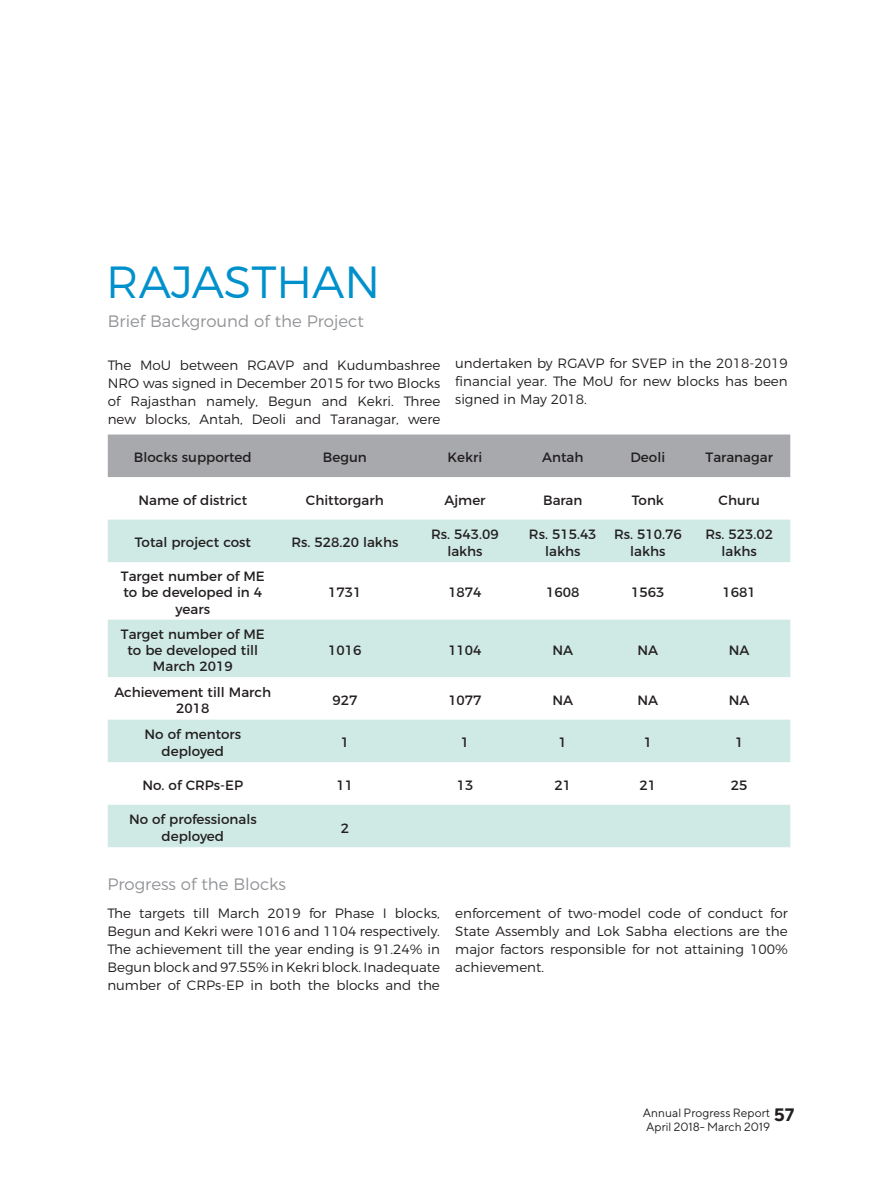
<style>
.page{position:relative;width:893px;height:1191px;background:#fff}
.page>*{position:absolute;margin:0;border:0;box-sizing:border-box;transform-origin:0 0}
.t1{font:300 45px "Montserrat";color:#0091cc}
.t2{font:300 16.5px "Montserrat";color:#919396}
.t3{font:300 13.5px/18px "Montserrat";color:#231f20;text-align:justify}
.t4{font:13.5px/16.2px "Montserrat";color:#231f20;text-align:center}
.t5{font:12px/14.4px "TT Norms";color:#231f20}
.s1{font-weight:700;font-size:18px}
</style>
<div class="page">
<div style="left:108px;top:434px;width:682px;height:43px;background:#a8a9ad"></div>
<svg style="left:108px;top:519px;width:682px;height:328px;fill:#cfeae4"></svg>
<h1 class="t1" style="left:106px;top:247px;width:276px">RAJASTHAN</h1>
<p class="t2" style="left:108px;top:308px;width:258px">Brief Background of the Project</p>
<p class="t3" style="left:108px;top:355px;width:334px">The MoU between RGAVP and Kudumbashree NRO was signed in December 2015 for two Blocks of Rajasthan namely, Begun and Kekri. Three new blocks, Antah, Deoli and Taranagar, were</p>
<p class="t4" style="left:134px;top:448px;width:119px">Blocks supported</p>
<p class="t4" style="left:323px;top:448px;width:45px">Begun</p>
<p class="t4" style="left:448px;top:448px;width:36px">Kekri</p>
<p class="t4" style="left:542px;top:448px;width:43px">Antah</p>
<p class="t4" style="left:630px;top:448px;width:36px">Deoli</p>
<p class="t4" style="left:706px;top:448px;width:69px">Taranagar</p>
<p class="t4" style="left:138px;top:491px;width:110px">Name of district</p>
<p class="t4" style="left:306px;top:491px;width:79px">Chittorgarh</p>
<p class="t4" style="left:444px;top:491px;width:43px">Ajmer</p>
<p class="t4" style="left:543px;top:491px;width:41px">Baran</p>
<p class="t4" style="left:632px;top:491px;width:34px">Tonk</p>
<p class="t4" style="left:719px;top:491px;width:43px">Churu</p>
<p class="t4" style="left:135px;top:533px;width:118px">Total project cost</p>
<p class="t4" style="left:291px;top:533px;width:109px">Rs. 528.20 lakhs</p>
<p class="t4" style="left:431px;top:525px;width:69px">Rs. 543.09 lakhs</p>
<p class="t4" style="left:529px;top:525px;width:69px">Rs. 515.43 lakhs</p>
<p class="t4" style="left:614px;top:525px;width:69px">Rs. 510.76 lakhs</p>
<p class="t4" style="left:705px;top:525px;width:69px">Rs. 523.02 lakhs</p>
<p class="t4" style="left:121px;top:567px;width:145px">Target number of ME to be developed in 4 years</p>
<p class="t3" style="left:455px;top:353px;width:334px">undertaken by RGAVP for SVEP in the 2018-2019 financial year. The MoU for new blocks has been signed in May 2018.</p>
<p class="t4" style="left:328px;top:583px;width:35px">1731</p>
<p class="t4" style="left:448px;top:583px;width:35px">1874</p>
<p class="t4" style="left:546px;top:583px;width:35px">1608</p>
<p class="t4" style="left:631px;top:583px;width:35px">1563</p>
<p class="t4" style="left:723px;top:583px;width:35px">1681</p>
<p class="t4" style="left:121px;top:624px;width:145px">Target number of ME to be developed till<br>March 2019</p>
<p class="t4" style="left:328px;top:641px;width:35px">1016</p>
<p class="t4" style="left:448px;top:641px;width:35px">1104</p>
<p class="t4" style="left:552px;top:641px;width:22px">NA</p>
<p class="t4" style="left:637px;top:641px;width:22px">NA</p>
<p class="t4" style="left:729px;top:641px;width:22px">NA</p>
<p class="t4" style="left:114px;top:683px;width:158px">Achievement till March<br>2018</p>
<p class="t4" style="left:332px;top:691px;width:26px">927</p>
<p class="t4" style="left:448px;top:691px;width:35px">1077</p>
<p class="t4" style="left:552px;top:691px;width:22px">NA</p>
<p class="t4" style="left:637px;top:691px;width:22px">NA</p>
<p class="t4" style="left:729px;top:691px;width:22px">NA</p>
<p class="t4" style="left:144px;top:725px;width:98px">No of mentors deployed</p>
<p class="t4" style="left:341px;top:733px;width:10px">1</p>
<p class="t4" style="left:461px;top:733px;width:10px">1</p>
<p class="t4" style="left:559px;top:733px;width:10px">1</p>
<p class="t4" style="left:644px;top:733px;width:10px">1</p>
<p class="t4" style="left:735px;top:733px;width:10px">1</p>
<p class="t4" style="left:142px;top:776px;width:102px">No. of CRPs-EP</p>
<p class="t4" style="left:337px;top:776px;width:18px">11</p>
<p class="t4" style="left:457px;top:776px;width:18px">13</p>
<p class="t4" style="left:554px;top:776px;width:18px">21</p>
<p class="t4" style="left:639px;top:776px;width:18px">21</p>
<p class="t4" style="left:731px;top:776px;width:18px">25</p>
<p class="t4" style="left:129px;top:810px;width:129px">No of professionals deployed</p>
<p class="t4" style="left:341px;top:818px;width:10px">2</p>
<p class="t2" style="left:107px;top:871px;width:180px">Progress of the Blocks</p>
<p class="t3" style="left:107px;top:903px;width:334px">The targets till March 2019 for Phase I blocks, Begun and Kekri were 1016 and 1104 respectively.<br>The achievement till the year ending is 91.24% in Begun block and 97.55% in Kekri block. Inadequate number of CRPs-EP in both the blocks and the</p>
<p class="t3" style="left:455px;top:903px;width:334px">enforcement of two-model code of conduct for State Assembly and Lok Sabha elections are the major factors responsible for not attaining 100% achievement.</p>
<p class="t5" style="left:643px;top:1105px;width:153px">Annual Progress Report <span class="s1">57<br></span>April 2018- March 2019</p>
</div>
